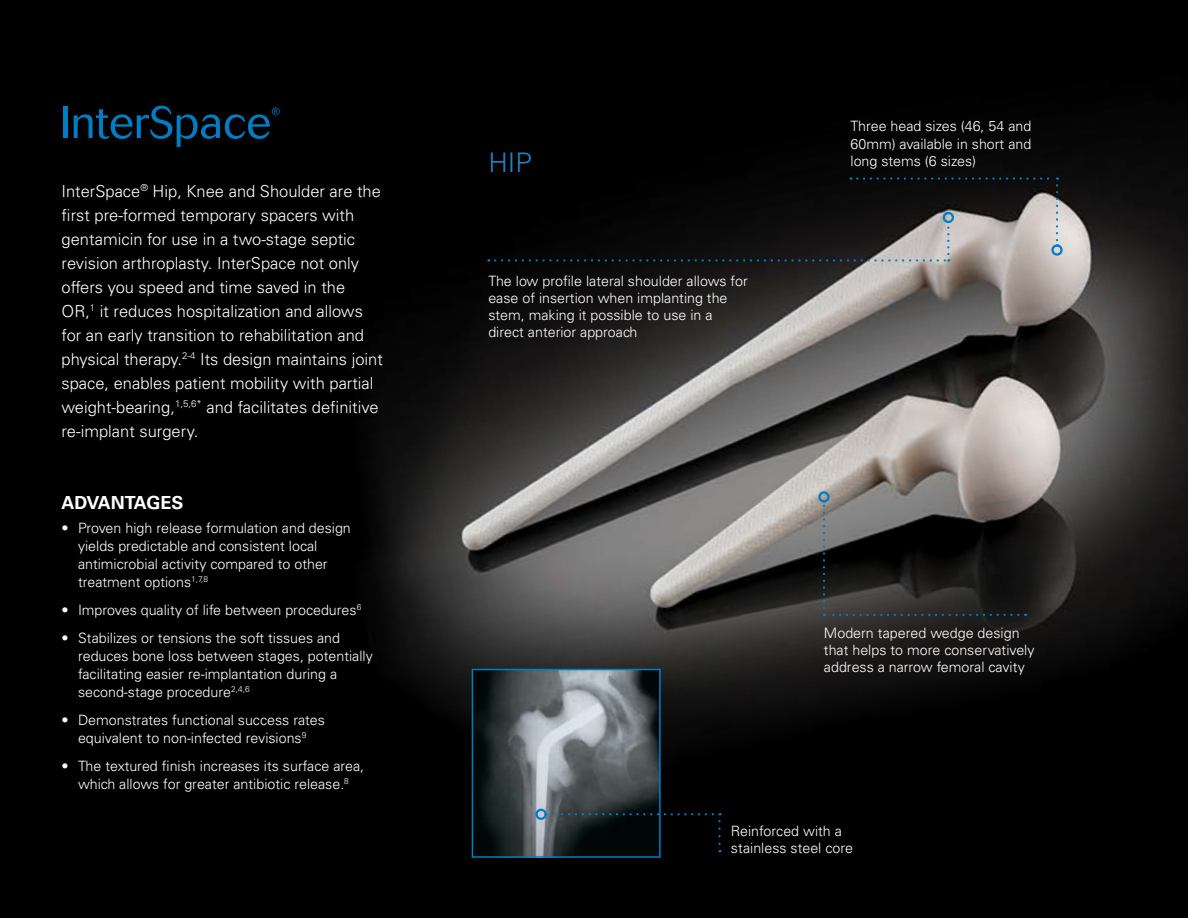
<style>
.page{position:relative;width:1188px;height:918px;background:#fff}
.page>*{position:absolute;margin:0;border:0;box-sizing:border-box;transform-origin:0 0}
.t1{font:300 27px "Univers LT Std";color:#1f85c7}
.t2{font:700 18px "Univers LT Std";color:#fff}
.t3{font:300 16.5px/24px "Univers LT Std";color:#fff}
.t4{font:300 14.25px/18px "Univers LT Std";color:#fff}
</style>
<div class="page">
<img style="left:0;top:0;width:1188px;height:918px">
<svg style="left:824px;top:614px;width:194px;height:2px"></svg>
<svg style="left:823px;top:503px;width:2px;height:105px"></svg>
<div style="left:818px;top:491px;width:12px;height:12px;border:2px solid #007dc3;border-radius:50%"></div>
<div style="left:1051px;top:244px;width:12px;height:12px;border:2px solid #007dc3;border-radius:50%"></div>
<hr style="left:63px;top:107px;width:4px;height:31px;background:#007dc3">
<svg style="left:74px;top:106px;width:206px;height:41px;background:#001c2b"></svg>
<img style="left:475px;top:672px;width:183px;height:183px">
<div style="left:472px;top:669px;width:189px;height:189px;border:2px solid #007dc3"></div>
<svg style="left:546px;top:813px;width:175px;height:31px;background:#0d1518"></svg>
<div style="left:535px;top:809px;width:12px;height:11px;border:2px solid #007dc3;border-radius:50%"></div>
<svg style="left:495px;top:177px;width:563px;height:85px;background:#282727"></svg>
<div style="left:943px;top:212px;width:11px;height:11px;border:2px solid #007dc3;border-radius:50%"></div>
<p class="t3" style="left:61px;top:179px;width:323px">InterSpace<sup>®</sup> Hip, Knee and Shoulder are the first pre-formed temporary spacers with gentamicin for use in a two-stage septic revision arthroplasty. InterSpace not only offers you speed and time saved in the OR,<sup>1</sup> it reduces hospitalization and allows for an early transition to rehabilitation and physical therapy.<sup>2-4</sup> Its design maintains joint space, enables patient mobility with partial weight-bearing,<sup>1,5,6*</sup> and facilitates definitive re-implant surgery.</p>
<p class="t2" style="left:62px;top:492px;width:124px">ADVANTAGES</p>
<p class="t4" style="left:78px;top:518px;width:274px;text-indent:-17px">• Proven high release formulation and design yields predictable and consistent local antimicrobial activity compared to other treatment options<sup>1,7,8</sup></p>
<p class="t4" style="left:62px;top:601px;width:301px">• Improves quality of life between procedures<sup>6</sup></p>
<p class="t4" style="left:78px;top:629px;width:296px;text-indent:-17px">• Stabilizes or tensions the soft tissues and reduces bone loss between stages, potentially facilitating easier re-implantation during a second-stage procedure<sup>2,4,6</sup></p>
<p class="t4" style="left:62px;top:711px;width:265px;text-align:center">• Demonstrates functional success rates equivalent to non-infected revisions<sup>9</sup></p>
<p class="t4" style="left:62px;top:757px;width:304px;text-align:center">• The textured finish increases its surface area, which allows for greater antibiotic release.<sup>8</sup></p>
<h1 class="t1" style="left:488px;top:147px;width:45px">HIP</h1>
<p class="t4" style="left:488px;top:272px;width:261px;line-height:17.2px">The low profile lateral shoulder allows for ease of insertion when implanting the stem, making it possible to use in a direct anterior approach</p>
<p class="t4" style="left:851px;top:118px;width:182px;line-height:17.2px;text-align:justify">Three head sizes (46, 54 and 60mm) available in short and long stems (6 sizes)</p>
<p class="t4" style="left:824px;top:624px;width:212px;line-height:17.2px">Modern tapered wedge design that helps to more conservatively address a narrow femoral cavity</p>
<p class="t4" style="left:731px;top:822px;width:124px;line-height:17.2px">Reinforced with a stainless steel core</p>
</div>
